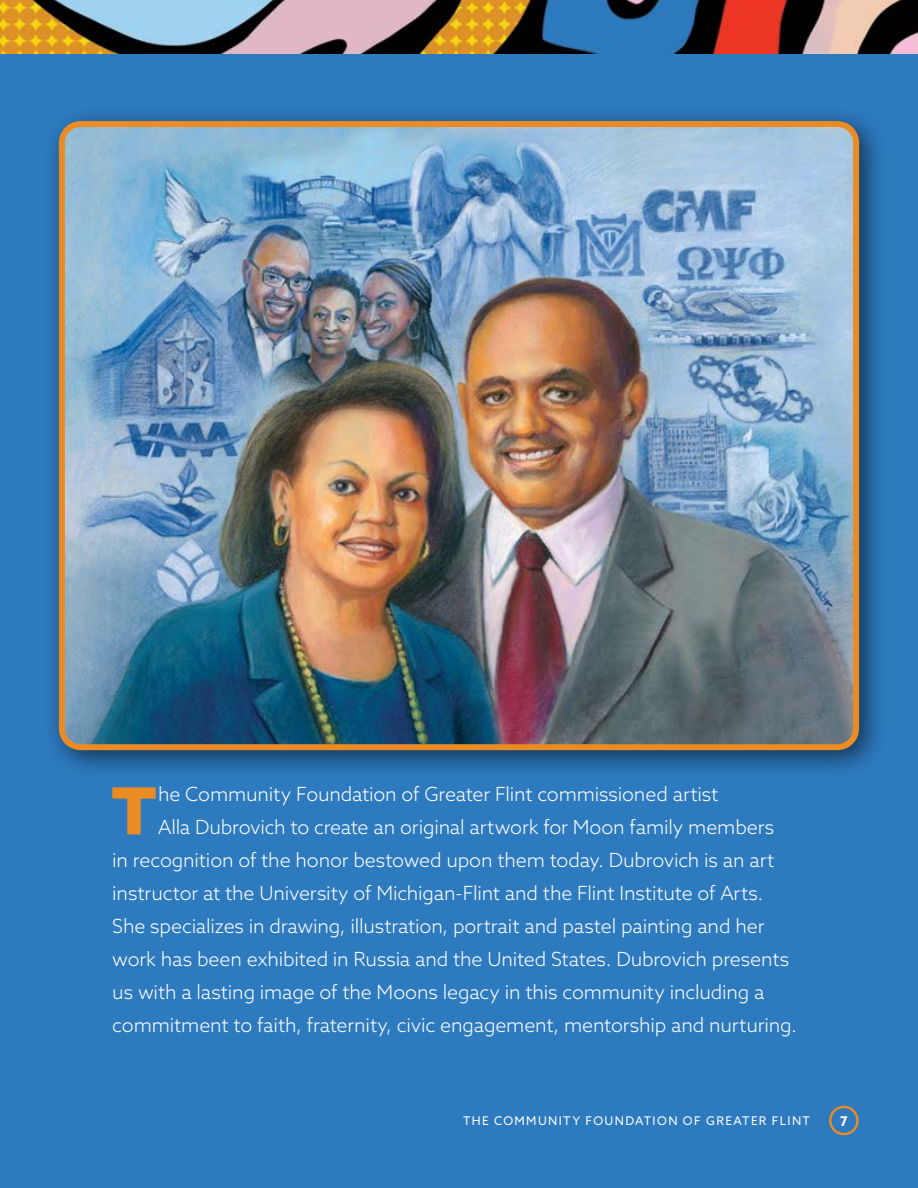
<style>
.page{position:relative;width:918px;height:1188px;background:#2d7abf}
.page>*{position:absolute;margin:0;border:0;box-sizing:border-box;transform-origin:0 0}
.t1{font:900 65.1px "Azo Sans";color:#eb8b23}
.t2{font:300 19.5px "Azo Sans";letter-spacing:-.01em;color:#fff}
.t3{font:700 13.5px "Azo Sans";color:#fff}
.t4{font:12px "Azo Sans";letter-spacing:.115em;color:#fff}
</style>
<div class="page">
<img style="left:0;top:0;width:918px;height:54px">
<div style="left:44px;top:105px;width:844px;height:674px;background:#000;opacity:.55"></div>
<img style="left:62px;top:124px;width:794px;height:623px">
<div style="left:59px;top:121px;width:800px;height:629px;border:6px solid #eb8b23;border-radius:19px"></div>
<div style="left:829px;top:1106px;width:30px;height:29px;border:2px solid #eb8b23;border-radius:50%"></div>
<h1 class="t1" style="left:112px;top:768px;width:46px">T</h1>
<p class="t2" style="left:158px;top:782px;width:562px">he Community Foundation of Greater Flint commissioned artist</p>
<p class="t2" style="left:158px;top:815px;width:618px">Alla Dubrovich to create an original artwork for Moon family members</p>
<p class="t2" style="left:112px;top:848px;width:664px">in recognition of the honor bestowed upon them today. Dubrovich is an art</p>
<p class="t2" style="left:112px;top:881px;width:653px">instructor at the University of Michigan-Flint and the Flint Institute of Arts.</p>
<p class="t2" style="left:112px;top:914px;width:654px">She specializes in drawing, illustration, portrait and pastel painting and her</p>
<p class="t2" style="left:112px;top:947px;width:678px">work has been exhibited in Russia and the United States. Dubrovich presents</p>
<p class="t2" style="left:112px;top:980px;width:654px">us with a lasting image of the Moons legacy in this community including a</p>
<p class="t2" style="left:112px;top:1013px;width:686px">commitment to faith, fraternity, civic engagement, mentorship and nurturing.</p>
<p class="t4" style="left:463px;top:1113px;width:349px">THE COMMUNITY FOUNDATION OF GREATER FLINT</p>
<p class="t3" style="left:840px;top:1112px;width:9px">7</p>
</div>
